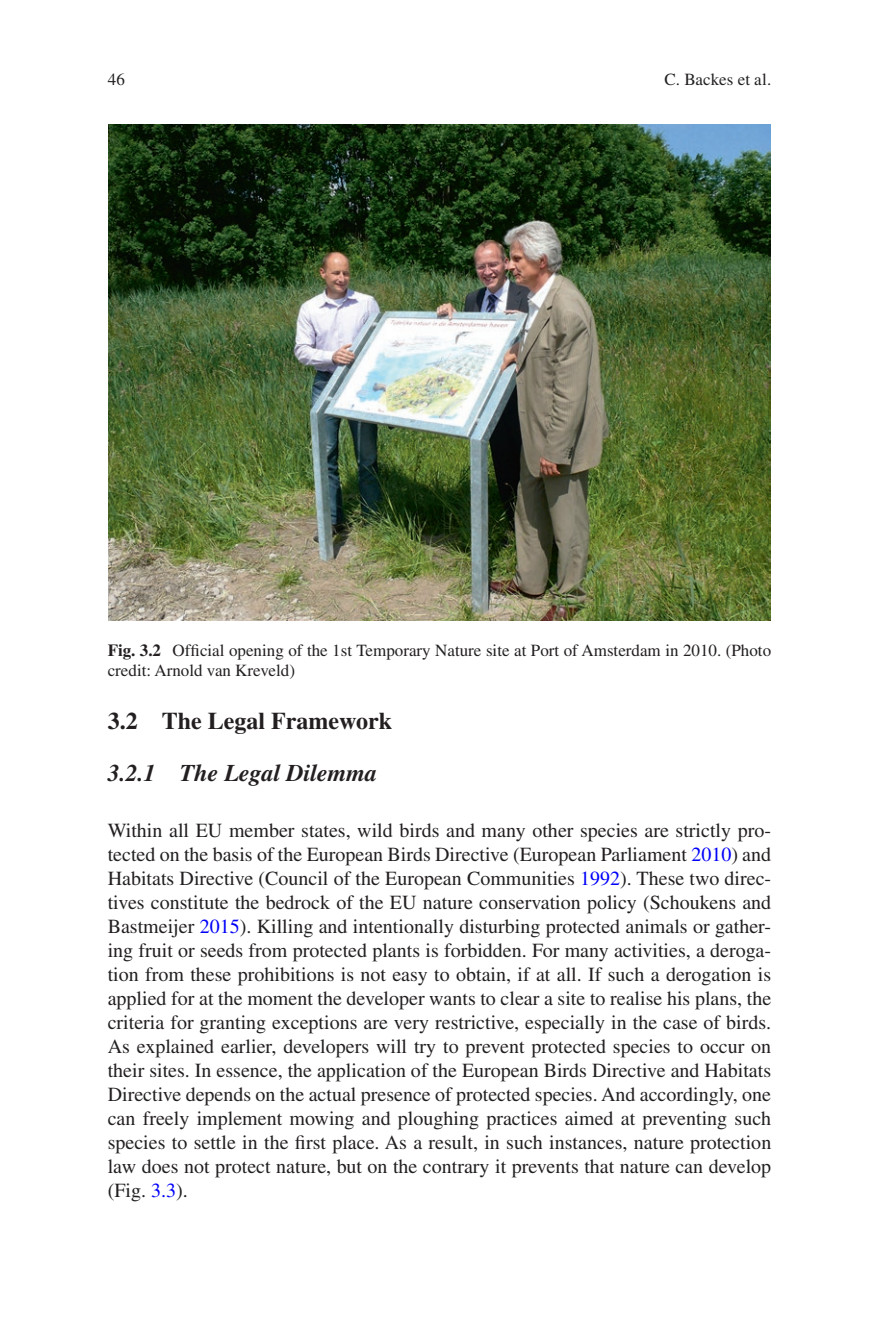
<style>
.page{position:relative;width:879px;height:1333px;background:#fff}
.page>*{position:absolute;margin:0;border:0;box-sizing:border-box;transform-origin:0 0}
.t1{font:700 24px "Tvbxch Times LT Std";color:#231f20}
.t2{font:italic 700 24px "Pclxcy Times LT Std";color:#231f20}
.t3{font:20px/24px "Pcstnv Times LT Std";color:#231f20;text-align:justify}
.t4{font:17px/20px "Pcstnv Times LT Std";color:#231f20}
.t5{font:17px "Gfvfwy Times LT Std";letter-spacing:.005em;color:#231f20}
.s1{font-family:"Tvbxch Times LT Std";font-weight:700}
.s2{color:#0000fa}
</style>
<div class="page">
<img style="left:109px;top:124px;width:661px;height:496px">
<p class="t4" style="left:108px;top:69px;width:19px">46</p>
<p class="t5" style="left:664px;top:70px;width:108px">C. Backes et al.</p>
<p class="t4" style="left:108px;top:640px;width:665px"><span class="s1">Fig. 3.2</span> Official opening of the 1st Temporary Nature site at Port of Amsterdam in 2010. (Photo credit: Arnold van Kreveld)</p>
<p class="t1" style="left:108px;top:706px;width:286px">3.2 The Legal Framework</p>
<p class="t2" style="left:108px;top:758px;width:271px">3.2.1 The Legal Dilemma</p>
<p class="t3" style="left:108px;top:818px;width:665px">Within all EU member states, wild birds and many other species are strictly pro&shy;tected on the basis of the European Birds Directive (European Parliament <span class="s2">2010</span>) and Habitats Directive (Council of the European Communities <span class="s2">1992</span>). These two direc&shy;tives constitute the bedrock of the EU nature conservation policy (Schoukens and Bastmeijer <span class="s2">2015</span>). Killing and intentionally disturbing protected animals or gather&shy;ing fruit or seeds from protected plants is forbidden. For many activities, a deroga&shy;tion from these prohibitions is not easy to obtain, if at all. If such a derogation is applied for at the moment the developer wants to clear a site to realise his plans, the criteria for granting exceptions are very restrictive, especially in the case of birds.<br>As explained earlier, developers will try to prevent protected species to occur on their sites. In essence, the application of the European Birds Directive and Habitats Directive depends on the actual presence of protected species. And accordingly, one can freely implement mowing and ploughing practices aimed at preventing such species to settle in the first place. As a result, in such instances, nature protection law does not protect nature, but on the contrary it prevents that nature can develop (Fig. <span class="s2">3.3</span>).</p>
</div>
